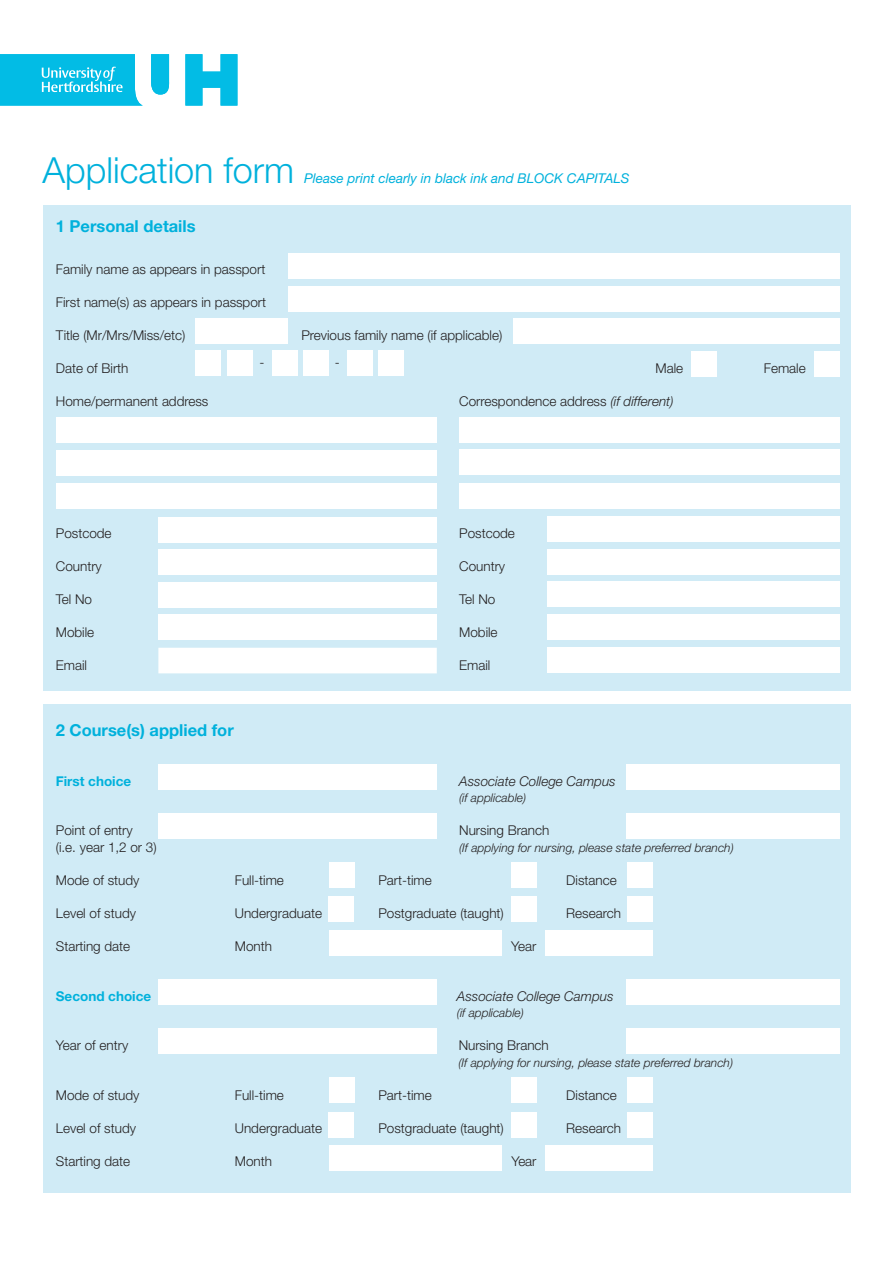
<style>
.page{position:relative;width:893px;height:1263px;background:#fff}
.page>*{position:absolute;margin:0;border:0;box-sizing:border-box;transform-origin:0 0}
.t1{font:300 36px "Helvetica Neue";color:#00b1dc}
.t2{font:700 16.5px "Helvetica Neue";color:#00b1dc}
.t3{font:300 13.5px "Helvetica Neue";color:#231f20}
.t4{font:italic 13.5px "Helvetica Neue";color:#00b1dc}
.t5{font:italic 300 13.5px "Helvetica Neue";color:#231f20}
.t6{font:700 13.5px "Helvetica Neue";color:#00b1dc}
.t7{font:italic 300 12px "Helvetica Neue";color:#231f20}
.s1{font-style:italic}
</style>
<div class="page">
<div style="left:43px;top:704px;width:807px;height:489px;background:#d0ebf6"></div>
<div style="left:43px;top:205px;width:807px;height:485px;background:#d0ebf6"></div>
<svg style="left:185px;top:54px;width:52px;height:52px"></svg>
<svg style="left:151px;top:54px;width:19px;height:41px"></svg>
<svg style="left:0;top:54px;width:143px;height:52px"></svg>
<div style="left:288px;top:253px;width:552px;height:26px;background:#fff"></div>
<div style="left:288px;top:286px;width:552px;height:26px;background:#fff"></div>
<div style="left:196px;top:318px;width:92px;height:26px;background:#fff"></div>
<div style="left:513px;top:318px;width:327px;height:26px;background:#fff"></div>
<div style="left:196px;top:350px;width:25px;height:26px;background:#fff"></div>
<div style="left:227px;top:350px;width:25px;height:26px;background:#fff"></div>
<div style="left:272px;top:350px;width:25px;height:26px;background:#fff"></div>
<div style="left:303px;top:350px;width:26px;height:26px;background:#fff"></div>
<div style="left:347px;top:350px;width:26px;height:26px;background:#fff"></div>
<div style="left:378px;top:350px;width:26px;height:26px;background:#fff"></div>
<div style="left:814px;top:351px;width:26px;height:25px;background:#fff"></div>
<div style="left:691px;top:351px;width:25px;height:25px;background:#fff"></div>
<div style="left:158px;top:517px;width:279px;height:25px;background:#fff"></div>
<div style="left:57px;top:417px;width:380px;height:26px;background:#fff"></div>
<div style="left:57px;top:450px;width:380px;height:26px;background:#fff"></div>
<div style="left:158px;top:549px;width:279px;height:26px;background:#fff"></div>
<div style="left:158px;top:582px;width:279px;height:25px;background:#fff"></div>
<div style="left:158px;top:614px;width:279px;height:26px;background:#fff"></div>
<div style="left:158px;top:648px;width:279px;height:25px;background:#fff"></div>
<div style="left:547px;top:516px;width:293px;height:26px;background:#fff"></div>
<div style="left:459px;top:417px;width:380px;height:26px;background:#fff"></div>
<div style="left:459px;top:450px;width:381px;height:25px;background:#fff"></div>
<div style="left:547px;top:549px;width:293px;height:25px;background:#fff"></div>
<div style="left:547px;top:581px;width:293px;height:26px;background:#fff"></div>
<div style="left:547px;top:614px;width:293px;height:26px;background:#fff"></div>
<div style="left:547px;top:647px;width:293px;height:26px;background:#fff"></div>
<div style="left:158px;top:764px;width:279px;height:25px;background:#fff"></div>
<div style="left:627px;top:764px;width:213px;height:25px;background:#fff"></div>
<div style="left:158px;top:813px;width:279px;height:26px;background:#fff"></div>
<div style="left:627px;top:813px;width:213px;height:26px;background:#fff"></div>
<div style="left:57px;top:483px;width:380px;height:26px;background:#fff"></div>
<div style="left:459px;top:483px;width:381px;height:26px;background:#fff"></div>
<div style="left:511px;top:896px;width:26px;height:26px;background:#fff"></div>
<div style="left:627px;top:896px;width:25px;height:26px;background:#fff"></div>
<div style="left:329px;top:896px;width:25px;height:26px;background:#fff"></div>
<div style="left:511px;top:862px;width:26px;height:25px;background:#fff"></div>
<div style="left:627px;top:862px;width:26px;height:25px;background:#fff"></div>
<div style="left:329px;top:862px;width:26px;height:25px;background:#fff"></div>
<div style="left:545px;top:930px;width:108px;height:25px;background:#fff"></div>
<div style="left:329px;top:930px;width:173px;height:25px;background:#fff"></div>
<div style="left:158px;top:979px;width:279px;height:26px;background:#fff"></div>
<div style="left:627px;top:979px;width:213px;height:26px;background:#fff"></div>
<div style="left:158px;top:1028px;width:279px;height:26px;background:#fff"></div>
<div style="left:627px;top:1028px;width:213px;height:26px;background:#fff"></div>
<div style="left:511px;top:1112px;width:26px;height:25px;background:#fff"></div>
<div style="left:627px;top:1112px;width:25px;height:26px;background:#fff"></div>
<div style="left:329px;top:1112px;width:25px;height:25px;background:#fff"></div>
<div style="left:511px;top:1077px;width:26px;height:26px;background:#fff"></div>
<div style="left:627px;top:1077px;width:26px;height:26px;background:#fff"></div>
<div style="left:329px;top:1077px;width:26px;height:26px;background:#fff"></div>
<div style="left:545px;top:1145px;width:108px;height:26px;background:#fff"></div>
<div style="left:329px;top:1145px;width:173px;height:26px;background:#fff"></div>
<h1 class="t1" style="left:42px;top:157px;width:253px">Application form</h1>
<p class="t4" style="left:304px;top:173px;width:327px">Please print clearly in black ink and BLOCK CAPITALS</p>
<p class="t2" style="left:56px;top:221px;width:141px">1 Personal details</p>
<p class="t3" style="left:56px;top:265px;width:211px">Family name as appears in passport</p>
<p class="t3" style="left:56px;top:298px;width:212px">First name(s) as appears in passport</p>
<p class="t3" style="left:56px;top:331px;width:131px">Title (Mr/Mrs/Miss/etc)</p>
<p class="t3" style="left:301px;top:331px;width:202px">Previous family name (if applicable)</p>
<p class="t3" style="left:56px;top:364px;width:74px">Date of Birth</p>
<p class="t3" style="left:259px;top:358px;width:6px">-</p>
<p class="t3" style="left:335px;top:358px;width:6px">-</p>
<p class="t3" style="left:656px;top:364px;width:29px">Male</p>
<p class="t3" style="left:764px;top:364px;width:43px">Female</p>
<p class="t3" style="left:56px;top:397px;width:154px">Home/permanent address</p>
<p class="t3" style="left:459px;top:397px;width:216px">Correspondence address <span class="s1">(if different)</span></p>
<p class="t3" style="left:56px;top:529px;width:57px">Postcode</p>
<p class="t3" style="left:459px;top:529px;width:57px">Postcode</p>
<p class="t3" style="left:56px;top:562px;width:47px">Country</p>
<p class="t3" style="left:459px;top:562px;width:47px">Country</p>
<p class="t3" style="left:56px;top:595px;width:38px">Tel No</p>
<p class="t3" style="left:459px;top:595px;width:38px">Tel No</p>
<p class="t3" style="left:56px;top:628px;width:40px">Mobile</p>
<p class="t3" style="left:459px;top:628px;width:40px">Mobile</p>
<p class="t3" style="left:56px;top:661px;width:33px">Email</p>
<p class="t3" style="left:459px;top:661px;width:33px">Email</p>
<p class="t2" style="left:56px;top:725px;width:179px">2 Course(s) applied for</p>
<p class="t6" style="left:56px;top:776px;width:77px">First choice</p>
<p class="t5" style="left:459px;top:776px;width:158px">Associate College Campus</p>
<p class="t7" style="left:459px;top:794px;width:69px">(if applicable)</p>
<p class="t3" style="left:56px;top:826px;width:78px">Point of entry</p>
<p class="t3" style="left:459px;top:826px;width:92px">Nursing Branch</p>
<p class="t3" style="left:56px;top:842px;width:102px">(i.e. year 1,2 or 3)</p>
<p class="t7" style="left:459px;top:843px;width:276px">(If applying for nursing, please state preferred branch)</p>
<p class="t3" style="left:56px;top:875px;width:85px">Mode of study</p>
<p class="t3" style="left:235px;top:875px;width:51px">Full-time</p>
<p class="t3" style="left:378px;top:875px;width:55px">Part-time</p>
<p class="t3" style="left:566px;top:875px;width:52px">Distance</p>
<p class="t3" style="left:56px;top:908px;width:82px">Level of study</p>
<p class="t3" style="left:235px;top:908px;width:89px">Undergraduate</p>
<p class="t3" style="left:378px;top:908px;width:127px">Postgraduate (taught)</p>
<p class="t3" style="left:566px;top:908px;width:56px">Research</p>
<p class="t3" style="left:56px;top:941px;width:76px">Starting date</p>
<p class="t3" style="left:235px;top:941px;width:39px">Month</p>
<p class="t3" style="left:511px;top:941px;width:27px">Year</p>
<p class="t6" style="left:56px;top:991px;width:97px">Second choice</p>
<p class="t5" style="left:457px;top:991px;width:158px">Associate College Campus</p>
<p class="t7" style="left:457px;top:1008px;width:69px">(if applicable)</p>
<p class="t3" style="left:56px;top:1040px;width:74px">Year of entry</p>
<p class="t3" style="left:459px;top:1040px;width:92px">Nursing Branch</p>
<p class="t7" style="left:458px;top:1058px;width:276px">(If applying for nursing, please state preferred branch)</p>
<p class="t3" style="left:56px;top:1090px;width:85px">Mode of study</p>
<p class="t3" style="left:235px;top:1090px;width:51px">Full-time</p>
<p class="t3" style="left:378px;top:1090px;width:55px">Part-time</p>
<p class="t3" style="left:566px;top:1090px;width:52px">Distance</p>
<p class="t3" style="left:56px;top:1123px;width:82px">Level of study</p>
<p class="t3" style="left:235px;top:1123px;width:89px">Undergraduate</p>
<p class="t3" style="left:378px;top:1123px;width:127px">Postgraduate (taught)</p>
<p class="t3" style="left:566px;top:1123px;width:56px">Research</p>
<p class="t3" style="left:56px;top:1156px;width:76px">Starting date</p>
<p class="t3" style="left:235px;top:1156px;width:39px">Month</p>
<p class="t3" style="left:511px;top:1156px;width:27px">Year</p>
</div>
